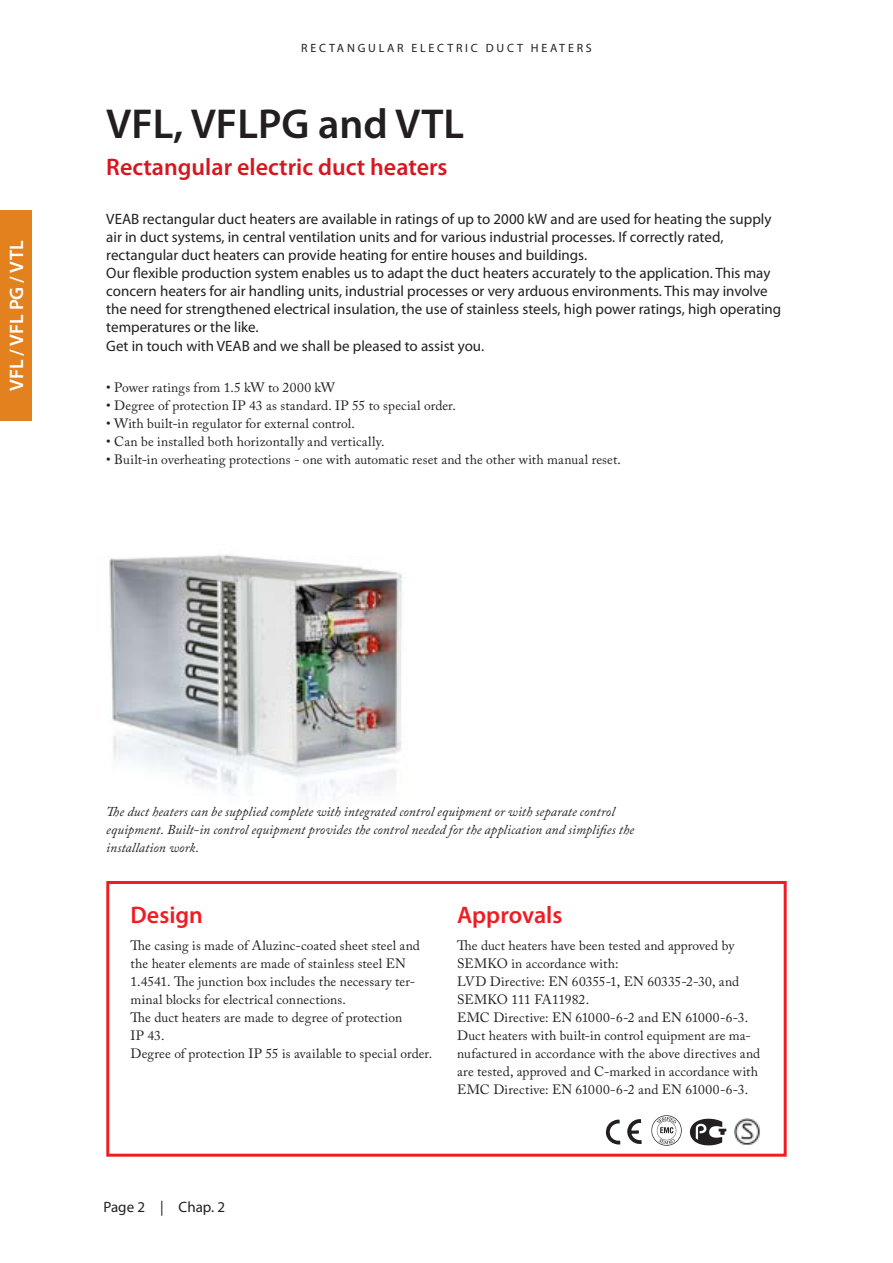
<style>
.page{position:relative;width:893px;height:1263px;background:#fff}
.page>*{position:absolute;margin:0;border:0;box-sizing:border-box;transform-origin:0 0}
.t1{font:600 42px "Myriad Pro";color:#231f20}
.t2{font:600 24px "Myriad Pro";color:#d7171f}
.t3{font:600 24px "Myriad Pro";color:#ee1d23}
.t4{font:600 19.5px "Myriad Pro";color:#fff}
.t5{font:15px/18px "Myriad Pro";color:#231f20}
.t6{font:13.5px/18px "Adobe Caslon Pro";letter-spacing:.01em;color:#231f20}
.t7{font:italic 13.5px/18px "Adobe Caslon Pro";letter-spacing:.005em;color:#231f20}
.t8{font:12px "Myriad Pro";letter-spacing:.23em;color:#231f20}
</style>
<div class="page">
<div style="left:0;top:210px;width:32px;height:211px;background:#e4811f"></div>
<img style="left:108px;top:555px;width:294px;height:242px">
<img style="left:734px;top:1118px;width:26px;height:27px">
<img style="left:651px;top:1115px;width:31px;height:31px">
<img style="left:605px;top:1119px;width:37px;height:26px">
<img style="left:689px;top:1118px;width:38px;height:28px">
<div style="left:106px;top:881px;width:681px;height:276px;border:3px solid #ee1d23"></div>
<h3 class="t4" style="left:4px;top:391px;width:152px;rotate:-90deg">VFL / VFL PG / VTL</h3>
<p class="t8" style="left:301px;top:40px;width:19px">Recta</p>
<p class="t8" style="left:347px;top:40px;width:50px">ngular</p>
<p class="t8" style="left:412px;top:40px;width:27px">electric</p>
<p class="t8" style="left:486px;top:40px;width:31px">duct</p>
<p class="t8" style="left:531px;top:40px;width:20px">heater</p>
<p class="t8" style="left:586px;top:40px;width:7px">s</p>
<h1 class="t1" style="left:106px;top:97px;width:359px">VFL, VFLPG and VTL</h1>
<h2 class="t2" style="left:106px;top:151px;width:343px">Rectangular electric duct heaters</h2>
<p class="t5" style="left:106px;top:210px;width:676px">VEAB rectangular duct heaters are available in ratings of up to 2000 kW and are used for heating the supply air in duct systems, in central ventilation units and for various industrial processes. If correctly rated, rectangular duct heaters can provide heating for entire houses and buildings.<br>Our flexible production system enables us to adapt the duct heaters accurately to the application. This may concern heaters for air handling units, industrial processes or very arduous environments. This may involve the need for strengthened electrical insulation, the use of stainless steels, high power ratings, high operating temperatures or the like.</p>
<p class="t5" style="left:106px;top:337px;width:379px">Get in touch with VEAB and we shall be pleased to assist you.</p>
<p class="t6" style="left:106px;top:378px;width:230px">• Power ratings from 1.5 kW to 2000 kW</p>
<p class="t6" style="left:106px;top:396px;width:351px">• Degree of protection IP 43 as standard. IP 55 to special order.</p>
<p class="t6" style="left:106px;top:414px;width:250px">• With built-in regulator for external control.</p>
<p class="t6" style="left:106px;top:432px;width:280px">• Can be installed both horizontally and vertically.</p>
<p class="t6" style="left:106px;top:450px;width:516px">• Built-in overheating protections - one with automatic reset and the other with manual reset.</p>
<p class="t7" style="left:106px;top:803px;width:529px">The duct heaters can be supplied complete with integrated control equipment or with separate control equipment. Built-in control equipment provides the control needed for the application and simplifies the installation work.</p>
<h2 class="t3" style="left:131px;top:900px;width:74px">Design</h2>
<p class="t6" style="left:131px;top:936px;width:303px">The casing is made of Aluzinc-coated sheet steel and the heater elements are made of stainless steel EN 1.4541. The junction box includes the necessary ter&shy;minal blocks for electrical connections.<br>The duct heaters are made to degree of protection<br>IP 43.<br>Degree of protection IP 55 is available to special order.</p>
<h2 class="t3" style="left:457px;top:900px;width:107px">Approvals</h2>
<p class="t6" style="left:457px;top:936px;width:305px">The duct heaters have been tested and approved by SEMKO in accordance with:<br>LVD Directive: EN 60355-1, EN 60335-2-30, and SEMKO 111 FA11982.<br>EMC Directive: EN 61000-6-2 and EN 61000-6-3.<br>Duct heaters with built-in control equipment are ma&shy;nufactured in accordance with the above directives and are tested, approved and C-marked in accordance with EMC Directive: EN 61000-6-2 and EN 61000-6-3.</p>
<p class="t5" style="left:103px;top:1198px;width:32px">Page</p>
<p class="t5" style="left:160px;top:1198px;width:65px">| Chap. 2</p>
</div>
